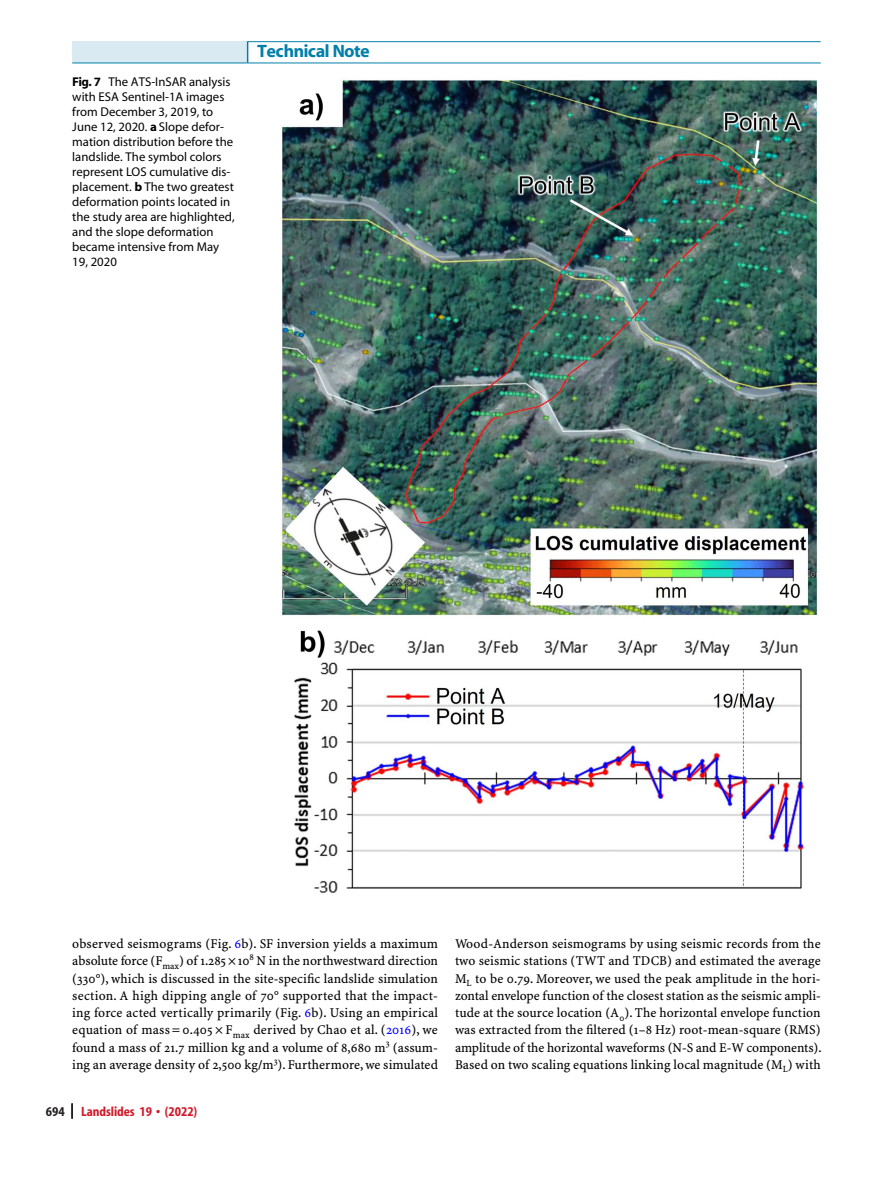
<style>
.page{position:relative;width:893px;height:1187px;background:#fff}
.page>*{position:absolute;margin:0;border:0;box-sizing:border-box;transform-origin:0 0}
.t1{font:700 18px "S Myriad";color:#007faa}
.t2{font:13.5px/17.2px "S Minion Plus";letter-spacing:.005em;color:#000;text-align:justify}
.t3{font:13.5px "Adv TT152 d 38 d 7.B";color:#d11a29}
.t4{font:12.75px/15px "S Myriad Regular 2";color:#000}
.s1{font-family:"S Myriad";font-weight:700}
.s2{color:#00f}
.s3{font-family:"Adv TT152 d 38 d 7.B2";color:#231f20}
.s4{font-family:"Adv P0005"}
</style>
<div class="page">
<img style="left:281px;top:80px;width:537px;height:813px">
<div style="left:72px;top:42px;width:176px;height:21px;background:#daeaf3"></div>
<svg style="left:247px;top:42px;width:1px;height:21px"></svg>
<hr style="left:72px;top:63px;width:176px;height:1px;background:#007faa">
<hr style="left:247px;top:41px;width:574px;height:1px;background:#007faa">
<hr style="left:248px;top:63px;width:573px;height:1px;background:#007faa">
<svg style="left:72px;top:1103px;width:1px;height:15px"></svg>
<p class="t4" style="left:72px;top:75px;width:164px"><span class="s1">Fig. 7</span> The ATS-InSAR analysis with ESA Sentinel-1A images from December 3, 2019, to<br>June 12, 2020. <span class="s1">a</span> Slope defor&shy;mation distribution before the landslide. The symbol colors represent LOS cumulative dis&shy;placement. <span class="s1">b</span> The two greatest deformation points located in the study area are highlighted, and the slope deformation became intensive from May<br>19, 2020</p>
<h1 class="t1" style="left:257px;top:42px;width:113px">Technical Note</h1>
<p class="t2" style="left:72px;top:935px;width:367px">observed seismograms (Fig. <span class="s2">6</span>b). SF inversion yields a maximum absolute force (F<sub>max</sub>) of 1.285× -10<sup>8</sup> N in the northwestward direction (330°), which is discussed in the site-specific landslide simulation section. A high dipping angle of 70° supported that the impact&shy;ing force acted vertically primarily (Fig. <span class="s2">6</span>b). Using an empirical equation of mass=0.405× -F<sub>max</sub> derived by Chao et al. (<span class="s2">2016</span>), we found a mass of 21.7 million kg and a volume of 8,680 m<sup>3</sup> (assum&shy;ing an average density of 2,500 kg/m<sup>3</sup>). Furthermore, we simulated</p>
<p class="t2" style="left:455px;top:935px;width:368px">Wood-Anderson seismograms by using seismic records from the two seismic stations (TWT and TDCB) and estimated the average M<sub>L</sub> to be 0.79. Moreover, we used the peak amplitude in the hori&shy;zontal envelope function of the closest station as the seismic ampli&shy;tude at the source location (A<sub>0</sub>). The horizontal envelope function was extracted from the filtered (1–8 Hz) root-mean-square (RMS) amplitude of the horizontal waveforms (N-S and E-W components).<br>Based on two scaling equations linking local magnitude (M<sub>L</sub>) with</p>
<p class="t3" style="left:46px;top:1106px;width:153px"><span class="s3">694</span> Landslides 19 <span class="s4">&amp;</span> (2022)</p>
</div>
